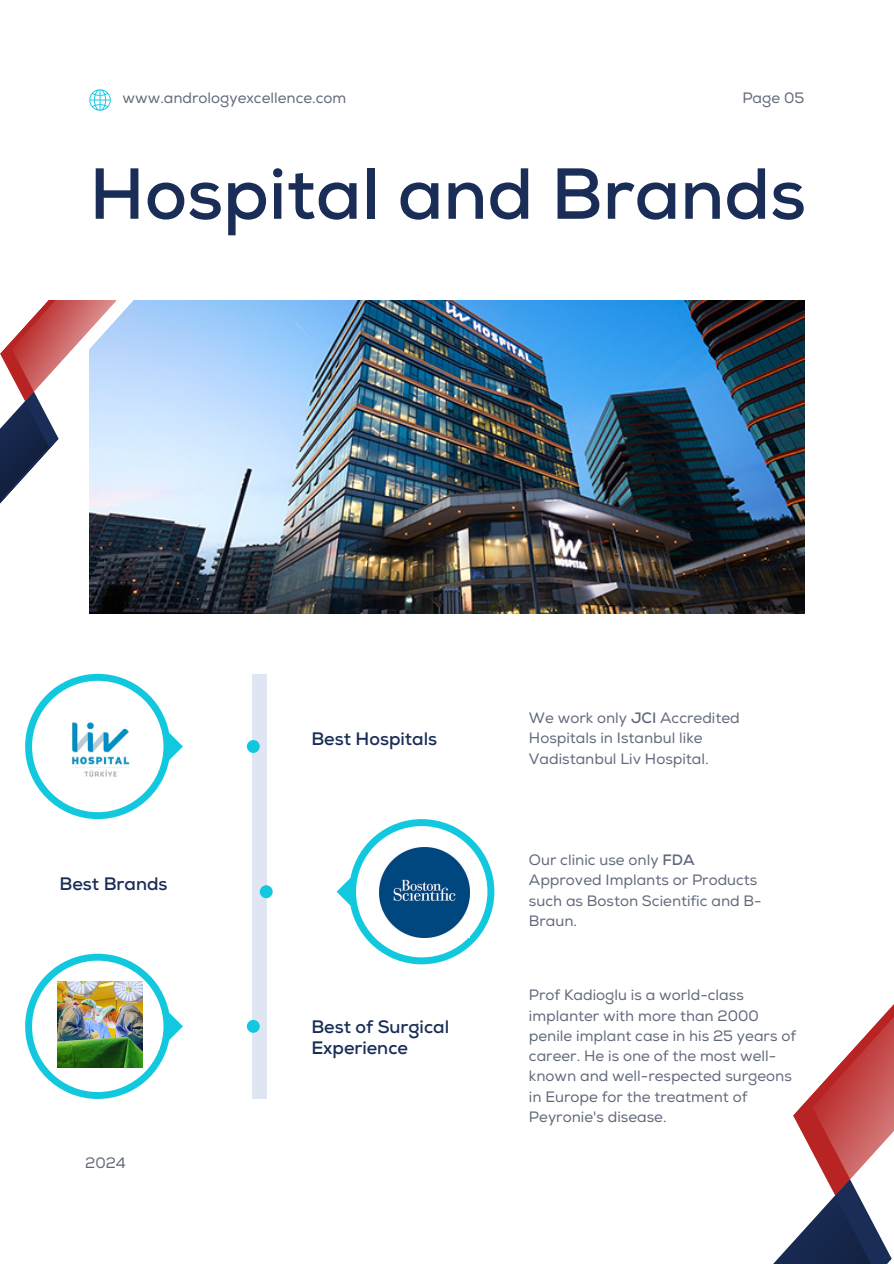
<style>
.page{position:relative;width:894px;height:1264px;background:#fff}
.page>*{position:absolute;margin:0;border:0;box-sizing:border-box;transform-origin:0 0}
.t1{font:700 72px "Nexa";color:#1a2d57}
.t2{font:700 18px/21.3px "Nexa";color:#1a2d57}
.t3{font:15px/20.2px "Nexa";color:#61697b}
.s1{font-weight:700}
</style>
<div class="page">
<svg style="left:89px;top:89px;width:22px;height:22px"></svg>
<div style="left:252px;top:673px;width:15px;height:425px;background:#e0e5f3"></div>
<svg style="left:25px;top:674px;width:158px;height:145px"></svg>
<div style="left:32px;top:680px;width:131px;height:132px;background:#fff;border-radius:50%"></div>
<div style="left:247px;top:740px;width:13px;height:13px;background:#12c8de;border-radius:50%"></div>
<svg style="left:25px;top:953px;width:158px;height:145px"></svg>
<div style="left:32px;top:960px;width:131px;height:131px;background:#fff;border-radius:50%"></div>
<div style="left:247px;top:1019px;width:13px;height:13px;background:#12c8de;border-radius:50%"></div>
<svg style="left:336px;top:819px;width:557px;height:444px"></svg>
<div style="left:356px;top:826px;width:131px;height:131px;background:#fff;border-radius:50%"></div>
<div style="left:260px;top:885px;width:12px;height:13px;background:#12c8de;border-radius:50%"></div>
<img style="left:177px;top:300px;width:627px;height:313px">
<svg style="left:116px;top:300px;width:61px;height:314px;background:#95a8be"></svg>
<svg style="left:0;top:300px;width:116px;height:314px"></svg>
<img style="left:72px;top:722px;width:58px;height:55px">
<img style="left:379px;top:847px;width:90px;height:90px">
<img style="left:57px;top:981px;width:85px;height:86px">
<p class="t3" style="left:122px;top:89px;width:225px">www.andrologyexcellence.com</p>
<p class="t3" style="left:742px;top:89px;width:63px">Page 05</p>
<p class="t1" style="left:89px;top:151px;width:718px">Hospital and Brands</p>
<h2 class="t2" style="left:59px;top:874px;width:109px">Best Brands</h2>
<p class="t3" style="left:85px;top:1153px;width:42px">2024</p>
<h2 class="t2" style="left:311px;top:728px;width:127px">Best Hospitals</h2>
<p class="t2" style="left:311px;top:1016px;width:139px">Best of Surgical<br>Experience</p>
<p class="t3" style="left:529px;top:708px;width:212px">We work only <span class="s1">JCI</span> Accredited<br>Hospitals in Istanbul like<br>Vadistanbul Liv Hospital.</p>
<h2 class="t3" style="left:529px;top:850px;width:234px">Our clinic use only <span class="s1">FDA<br></span>Approved Implants or Products such as Boston Scientific and B-<br>Braun.</h2>
<p class="t3" style="left:529px;top:985px;width:268px">Prof Kadioglu is a world-class implanter with more than 2000 penile implant case in his 25 years of career. He is one of the most well&shy;known and well-respected surgeons in Europe for the treatment of<br>Peyronie's disease.</p>
</div>
